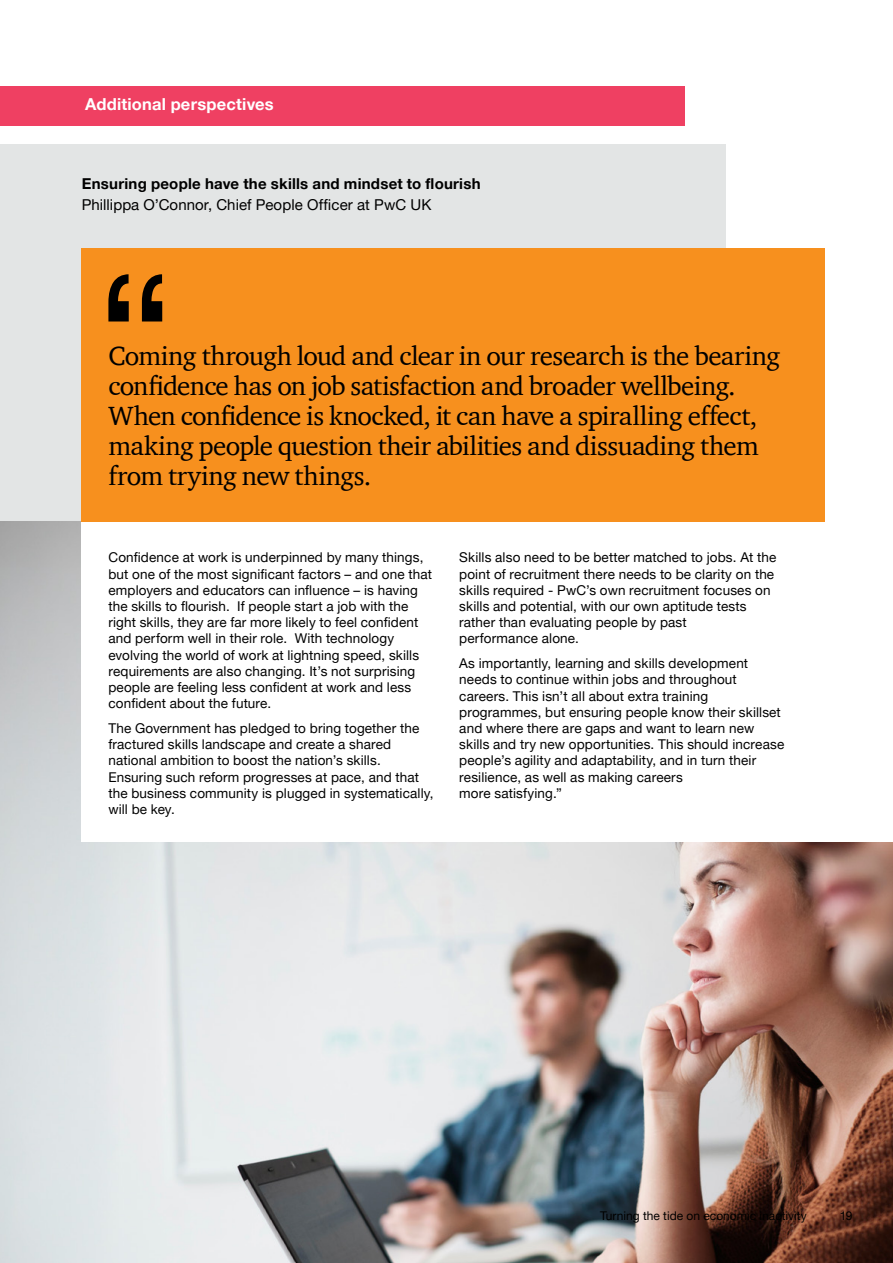
<style>
.page{position:relative;width:893px;height:1263px;background:#fff}
.page>*{position:absolute;margin:0;border:0;box-sizing:border-box;transform-origin:0 0}
.t1{font:27px/30px "ITC Charter Com";letter-spacing:-.025em;color:#000}
.t2{font:700 16.5px "Helvetica Neue LT Pro";letter-spacing:.01em;color:#fff}
.t3{font:700 15px "Helvetica Neue LT Pro";letter-spacing:.015em;color:#000}
.t4{font:15px "Helvetica Neue LT Pro";letter-spacing:.005em;color:#000}
.t5{font:13.5px/16.2px "Helvetica Neue LT Pro";letter-spacing:.01em;color:#000}
.t6{font:12px "Helvetica Neue LT Pro";color:#000}
</style>
<div class="page">
<img style="left:0;top:521px;width:893px;height:742px">
<div style="left:0;top:86px;width:685px;height:40px;background:#ef4062"></div>
<div style="left:0;top:145px;width:726px;height:376px;background:#e3e5e5"></div>
<div style="left:82px;top:249px;width:811px;height:593px;background:#fff"></div>
<div style="left:82px;top:248px;width:743px;height:273px;background:#f7901e"></div>
<svg style="left:108px;top:274px;width:54px;height:47px"></svg>
<p class="t2" style="left:85px;top:94px;width:190px">Additional perspectives</p>
<p class="t3" style="left:82px;top:175px;width:400px">Ensuring people have the skills and mindset to flourish</p>
<p class="t4" style="left:82px;top:196px;width:351px">Phillippa O’Connor, Chief People Officer at PwC UK</p>
<p class="t1" style="left:108px;top:341px;width:673px">Coming through loud and clear in our research is the bearing confidence has on job satisfaction and broader wellbeing.<br>When confidence is knocked, it can have a spiralling effect, making people question their abilities and dissuading them from trying new things.</p>
<p class="t5" style="left:108px;top:549px;width:325px">Confidence at work is underpinned by many things, but one of the most significant factors – and one that employers and educators can influence – is having the skills to flourish. If people start a job with the right skills, they are far more likely to feel confident and perform well in their role. With technology evolving the world of work at lightning speed, skills requirements are also changing. It’s not surprising people are feeling less confident at work and less confident about the future.</p>
<p class="t5" style="left:108px;top:720px;width:327px">The Government has pledged to bring together the fractured skills landscape and create a shared national ambition to boost the nation’s skills.<br>Ensuring such reform progresses at pace, and that the business community is plugged in systematically, will be key.</p>
<p class="t5" style="left:459px;top:549px;width:319px">Skills also need to be better matched to jobs. At the point of recruitment there needs to be clarity on the skills required - PwC’s own recruitment focuses on skills and potential, with our own aptitude tests rather than evaluating people by past<br>performance alone.</p>
<p class="t5" style="left:459px;top:655px;width:326px">As importantly, learning and skills development needs to continue within jobs and throughout careers. This isn’t all about extra training programmes, but ensuring people know their skillset and where there are gaps and want to learn new skills and try new opportunities. This should increase people’s agility and adaptability, and in turn their resilience, as well as making careers<br>more satisfying.”</p>
<p class="t6" style="left:600px;top:1208px;width:208px">Turning the tide on economic inactivity</p>
<p class="t6" style="left:840px;top:1208px;width:14px">19</p>
</div>
